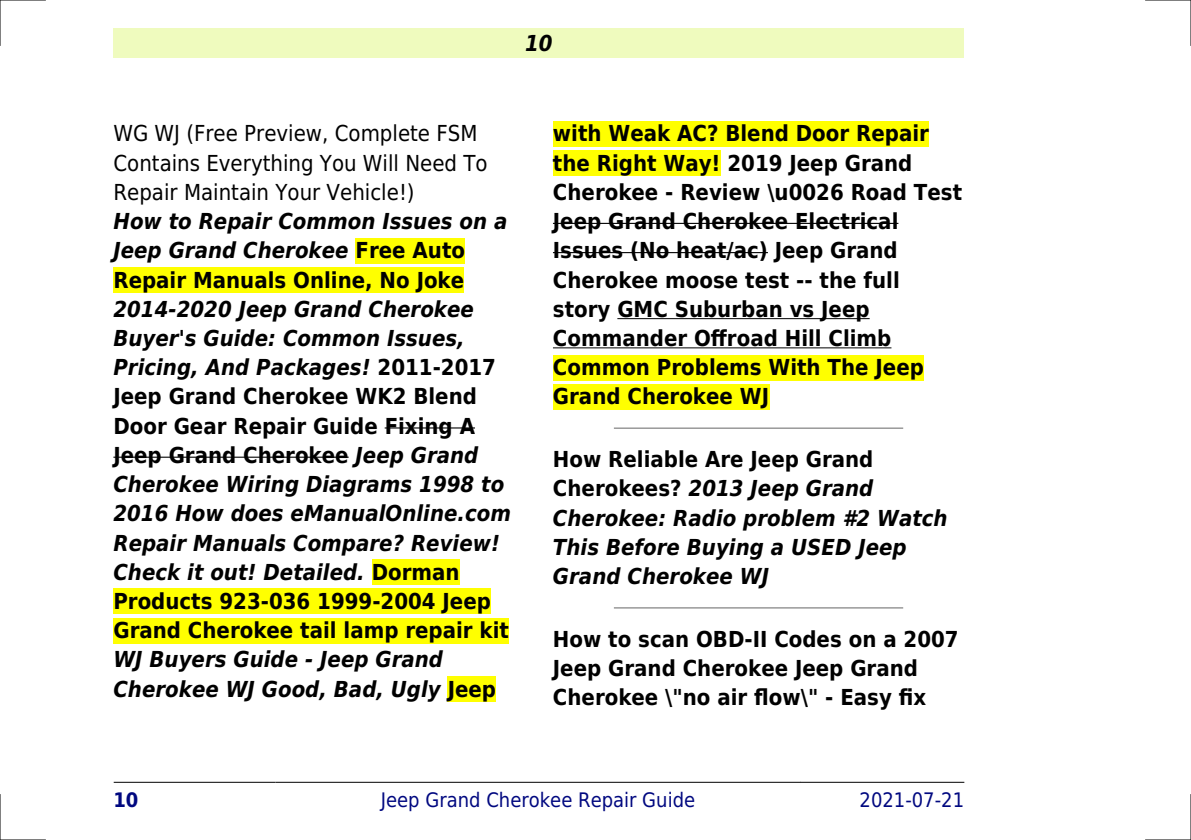
<style>
.page{position:relative;width:1191px;height:840px;background:#fff}
.page>*{position:absolute;margin:0;border:0;box-sizing:border-box;transform-origin:0 0}
.t1{font:italic 700 22px/29.2px "DejaVu Sans Condensed";color:#000}
.t2{font:700 22px/29.2px "DejaVu Sans Condensed";color:#000}
.t3{font:22px/29.2px "DejaVu Sans Condensed";color:#000}
.t4{font:20px "DejaVu Sans Condensed";color:#000880}
.t5{font:700 20px "DejaVu Sans Condensed";color:#000880}
.s1{font-style:normal}
</style>
<div class="page">
<div style="left:113px;top:28px;width:851px;height:30px;background:#effbbe"></div>
<hr style="left:114px;top:781px;width:161px;height:1px;background:#000">
<hr style="left:276px;top:781px;width:524px;height:1px;background:#000">
<hr style="left:800px;top:781px;width:164px;height:1px;background:#000">
<div style="left:355px;top:238px;width:110px;height:25px;background:#ff0"></div>
<div style="left:113px;top:267px;width:351px;height:25px;background:#ff0"></div>
<hr style="left:385px;top:427px;width:90px;height:1px;background:#000">
<hr style="left:113px;top:456px;width:236px;height:1px;background:#000">
<div style="left:372px;top:559px;width:87px;height:25px;background:#ff0"></div>
<div style="left:113px;top:588px;width:378px;height:26px;background:#ff0"></div>
<div style="left:113px;top:617px;width:396px;height:26px;background:#ff0"></div>
<div style="left:448px;top:676px;width:48px;height:25px;background:#ff0"></div>
<div style="left:553px;top:121px;width:376px;height:25px;background:#ff0"></div>
<div style="left:553px;top:150px;width:167px;height:26px;background:#ff0"></div>
<hr style="left:553px;top:223px;width:345px;height:1px;background:#000">
<hr style="left:553px;top:252px;width:215px;height:1px;background:#000">
<hr style="left:617px;top:318px;width:252px;height:1px;background:#000">
<hr style="left:553px;top:347px;width:338px;height:1px;background:#000">
<div style="left:553px;top:354px;width:371px;height:26px;background:#ff0"></div>
<div style="left:553px;top:384px;width:216px;height:25px;background:#ff0"></div>
<hr style="left:614px;top:427px;width:288px;height:1px;background:#999">
<hr style="left:614px;top:606px;width:288px;height:2px;background:#999">
<hr style="left:0;top:0;width:45px;height:1px;background:#000">
<hr style="left:1145px;top:0;width:46px;height:1px;background:#000">
<hr style="left:0;top:839px;width:45px;height:1px;background:#000">
<hr style="left:1145px;top:839px;width:46px;height:1px;background:#000">
<hr style="left:0;top:0;width:1px;height:45px;background:#000">
<hr style="left:0;top:794px;width:1px;height:45px;background:#000">
<hr style="left:1190px;top:0;width:1px;height:45px;background:#000">
<hr style="left:1190px;top:794px;width:1px;height:45px;background:#000">
<p class="t1" style="left:525px;top:28px;width:29px">10</p>
<p class="t3" style="left:113px;top:119px;width:376px">WG WJ (Free Preview, Complete FSM<br>Contains Everything You Will Need To<br>Repair Maintain Your Vehicle!)</p>
<p class="t1" style="left:113px;top:207px;width:395px">How to Repair Common Issues on a<br>Jeep Grand Cherokee <span class="s1">Free Auto<br>Repair Manuals Online, No Joke</span></p>
<p class="t1" style="left:113px;top:294px;width:399px">2014-2020 Jeep Grand Cherokee<br>Buyer's Guide: Common Issues,<br>Pricing, And Packages! <span class="s1">2011-2017<br>Jeep Grand Cherokee WK2 Blend<br>Door Gear Repair Guide Fixing A<br>Jeep Grand Cherokee</span> Jeep Grand<br>Cherokee Wiring Diagrams 1998 to<br>2016 How does eManualOnline.com<br>Repair Manuals Compare? Review!<br>Check it out! Detailed. <span class="s1">Dorman<br>Products 923-036 1999-2004 Jeep<br>Grand Cherokee tail lamp repair kit</span></p>
<p class="t1" style="left:113px;top:645px;width:384px">WJ Buyers Guide - Jeep Grand<br>Cherokee WJ Good, Bad, Ugly <span class="s1">Jeep</span></p>
<p class="t2" style="left:553px;top:119px;width:411px">with Weak AC? Blend Door Repair the Right Way! 2019 Jeep Grand<br>Cherokee - Review \u0026 Road Test<br>Jeep Grand Cherokee Electrical<br>Issues (No heat/ac) Jeep Grand<br>Cherokee moose test -- the full story GMC Suburban vs Jeep<br>Commander Offroad Hill Climb<br>Common Problems With The Jeep<br>Grand Cherokee WJ</p>
<p class="t1" style="left:553px;top:444px;width:396px"><span class="s1">How Reliable Are Jeep Grand<br>Cherokees?</span> 2013 Jeep Grand<br>Cherokee: Radio problem #2 Watch<br>This Before Buying a USED Jeep<br>Grand Cherokee WJ</p>
<p class="t2" style="left:553px;top:624px;width:407px">How to scan OBD-II Codes on a 2007<br>Jeep Grand Cherokee Jeep Grand<br>Cherokee \"no air flow\" - Easy fix</p>
<p class="t5" style="left:113px;top:787px;width:27px">10</p>
<p class="t4" style="left:381px;top:787px;width:316px">Jeep Grand Cherokee Repair Guide</p>
<p class="t4" style="left:859px;top:787px;width:106px">2021-07-21</p>
</div>
